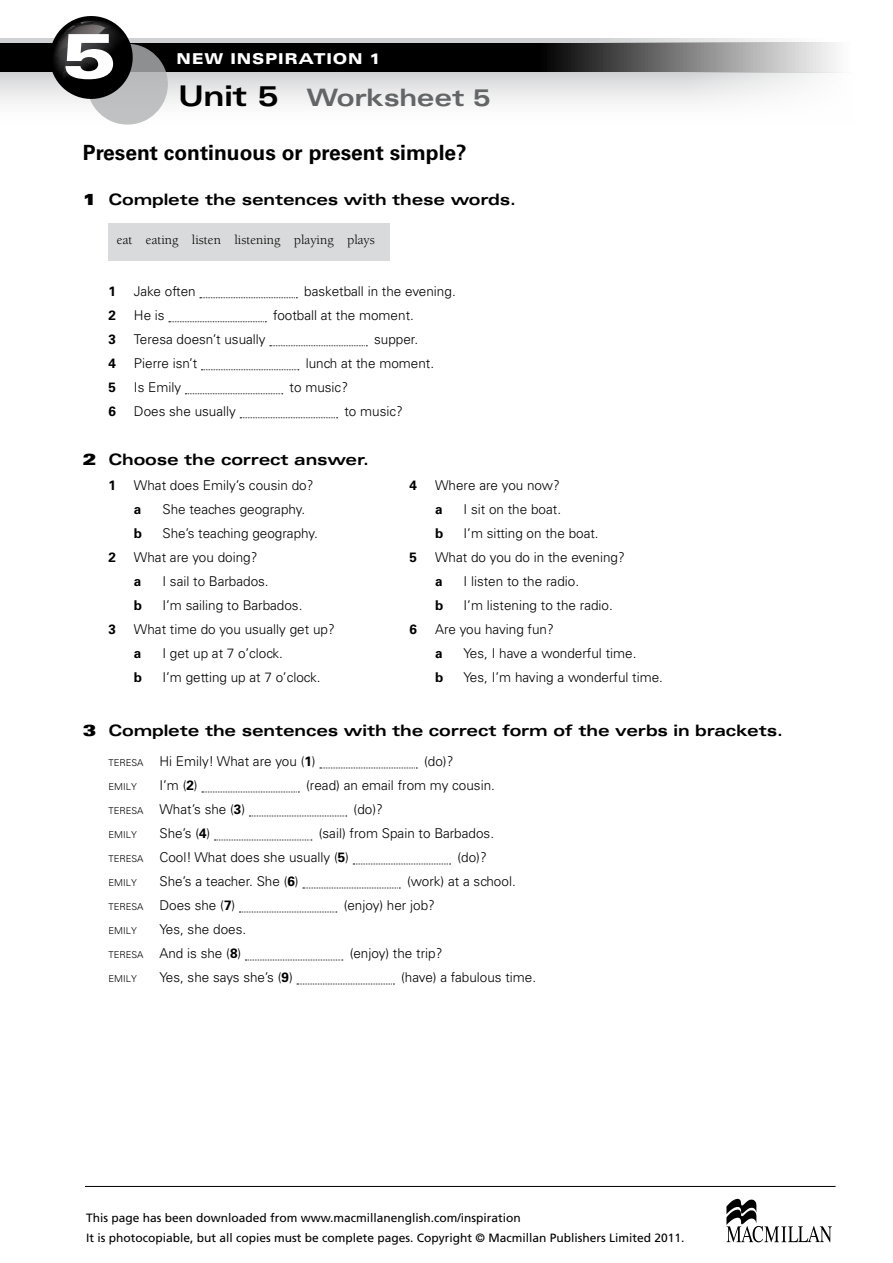
<style>
.page{position:relative;width:893px;height:1263px;background:#fff}
.page>*{position:absolute;margin:0;border:0;box-sizing:border-box;transform-origin:0 0}
.t1{font:900 expanded 63px "Univers LT Std";color:#fff;scale:1.2 1}
.t2{font:700 expanded 24px "Univers LT Std";letter-spacing:-.01em;color:#646567}
.t3{font:700 21px "Univers LT Std";color:#000}
.t4{font:700 expanded 15.75px "Univers LT Std";letter-spacing:-.01em;color:#000}
.t5{font:900 expanded 15px "Univers LT Std";letter-spacing:.05em;color:#fff}
.t6{font:300 13.5px/24px "Univers LT Std";color:#000}
.t7{font:13.5px "Berkeley Std";color:#000}
.t8{font:700 13.5px "Univers LT Std";color:#000}
.t9{font:12px/19.5px "Frutiger LT Std";color:#000}
.t10{font:300 9.45px "Univers LT Std";color:#000}
.s1{font-size:28.5px;color:#000}
.s2{font-family:"Univers LT Std X Black Ex";font-weight:400;font-stretch:normal}
.s3{font-size:9.45px}
.s4{font-weight:700}
</style>
<div class="page">
<svg style="left:0;top:43px;width:841px;height:30px;background:#393a3a"></svg>
<svg style="left:0;top:38px;width:837px;height:5px;background:#d5d6d7"></svg>
<svg style="left:0;top:73px;width:816px;height:37px"></svg>
<svg style="left:87px;top:44px;width:81px;height:81px;background:#b3b5b6"></svg>
<svg style="left:50px;top:16px;width:83px;height:83px;background:#454545"></svg>
<hr style="left:85px;top:1186px;width:751px;height:1px;background:#000">
<svg style="left:726px;top:1199px;width:106px;height:43px"></svg>
<hr style="left:892px;top:43px;width:1px;height:30px;background:#9c9e9f">
<svg style="left:200px;top:297px;width:97px;height:1px"></svg>
<svg style="left:169px;top:321px;width:97px;height:1px"></svg>
<svg style="left:270px;top:345px;width:97px;height:1px"></svg>
<svg style="left:201px;top:369px;width:98px;height:1px"></svg>
<svg style="left:185px;top:393px;width:98px;height:1px"></svg>
<svg style="left:240px;top:417px;width:98px;height:1px"></svg>
<div style="left:108px;top:223px;width:282px;height:37px;background:#d9dadb"></div>
<svg style="left:320px;top:768px;width:97px;height:1px"></svg>
<svg style="left:202px;top:792px;width:97px;height:1px"></svg>
<svg style="left:249px;top:816px;width:98px;height:1px"></svg>
<svg style="left:214px;top:840px;width:98px;height:1px"></svg>
<svg style="left:353px;top:864px;width:98px;height:1px"></svg>
<svg style="left:303px;top:888px;width:97px;height:1px"></svg>
<svg style="left:239px;top:912px;width:98px;height:1px"></svg>
<svg style="left:245px;top:960px;width:98px;height:1px"></svg>
<svg style="left:297px;top:984px;width:97px;height:1px"></svg>
<h1 class="t1" style="left:61px;top:19px;width:48px">5</h1>
<p class="t5" style="left:176px;top:50px;width:206px">NEW INSPIRATION 1</p>
<h2 class="t2" style="left:179px;top:84px;width:314px"><span class="s1">Unit 5</span> Worksheet 5</h2>
<h3 class="t3" style="left:83px;top:140px;width:385px">Present continuous or present simple?</h3>
<p class="t4" style="left:83px;top:191px;width:435px"><span class="s2">1</span> Complete the sentences with these words.</p>
<p class="t7" style="left:117px;top:233px;width:259px">eat eating listen listening playing plays</p>
<p class="t8" style="left:108px;top:283px;width:9px">1</p>
<p class="t6" style="left:134px;top:279px;width:63px">Jake often</p>
<p class="t6" style="left:304px;top:279px;width:153px">basketball in the evening.</p>
<p class="t8" style="left:108px;top:307px;width:9px">2</p>
<p class="t6" style="left:134px;top:303px;width:32px">He is</p>
<p class="t6" style="left:273px;top:303px;width:142px">football at the moment.</p>
<p class="t8" style="left:108px;top:331px;width:9px">3</p>
<p class="t6" style="left:134px;top:327px;width:133px">Teresa doesn’t usually</p>
<p class="t6" style="left:374px;top:327px;width:46px">supper.</p>
<p class="t8" style="left:108px;top:355px;width:9px">4</p>
<p class="t6" style="left:134px;top:351px;width:65px">Pierre isn’t</p>
<p class="t6" style="left:306px;top:351px;width:130px">lunch at the moment.</p>
<p class="t8" style="left:108px;top:379px;width:9px">5</p>
<p class="t6" style="left:134px;top:375px;width:49px">Is Emily</p>
<p class="t6" style="left:290px;top:375px;width:60px">to music?</p>
<p class="t8" style="left:108px;top:403px;width:9px">6</p>
<p class="t6" style="left:134px;top:399px;width:104px">Does she usually</p>
<p class="t6" style="left:344px;top:399px;width:60px">to music?</p>
<p class="t4" style="left:83px;top:450px;width:287px"><span class="s2">2</span> Choose the correct answer.</p>
<p class="t8" style="left:108px;top:478px;width:9px">1</p>
<p class="t6" style="left:134px;top:473px;width:181px">What does Emily’s cousin do?</p>
<p class="t8" style="left:134px;top:502px;width:9px">a</p>
<p class="t6" style="left:162px;top:497px;width:144px">She teaches geography.</p>
<p class="t8" style="left:134px;top:526px;width:10px">b</p>
<p class="t6" style="left:162px;top:521px;width:157px">She’s teaching geography.</p>
<p class="t8" style="left:108px;top:550px;width:9px">2</p>
<p class="t6" style="left:134px;top:545px;width:125px">What are you doing?</p>
<p class="t8" style="left:134px;top:574px;width:9px">a</p>
<p class="t6" style="left:162px;top:569px;width:108px">I sail to Barbados.</p>
<p class="t8" style="left:134px;top:598px;width:10px">b</p>
<p class="t6" style="left:162px;top:593px;width:142px">I’m sailing to Barbados.</p>
<p class="t8" style="left:108px;top:622px;width:9px">3</p>
<p class="t6" style="left:134px;top:617px;width:202px">What time do you usually get up?</p>
<p class="t8" style="left:134px;top:646px;width:9px">a</p>
<p class="t6" style="left:162px;top:641px;width:122px">I get up at 7 o’clock.</p>
<p class="t8" style="left:134px;top:670px;width:10px">b</p>
<p class="t6" style="left:162px;top:665px;width:160px">I’m getting up at 7 o’clock.</p>
<p class="t8" style="left:410px;top:478px;width:9px">4</p>
<p class="t6" style="left:435px;top:473px;width:126px">Where are you now?</p>
<p class="t8" style="left:435px;top:502px;width:9px">a</p>
<p class="t6" style="left:464px;top:497px;width:99px">I sit on the boat.</p>
<p class="t8" style="left:435px;top:526px;width:10px">b</p>
<p class="t6" style="left:464px;top:521px;width:137px">I’m sitting on the boat.</p>
<p class="t8" style="left:410px;top:550px;width:9px">5</p>
<p class="t6" style="left:435px;top:545px;width:191px">What do you do in the evening?</p>
<p class="t8" style="left:435px;top:574px;width:9px">a</p>
<p class="t6" style="left:464px;top:569px;width:117px">I listen to the radio.</p>
<p class="t8" style="left:435px;top:598px;width:10px">b</p>
<p class="t6" style="left:464px;top:593px;width:151px">I’m listening to the radio.</p>
<p class="t8" style="left:410px;top:622px;width:9px">6</p>
<p class="t6" style="left:435px;top:617px;width:120px">Are you having fun?</p>
<p class="t8" style="left:435px;top:646px;width:9px">a</p>
<p class="t6" style="left:464px;top:641px;width:174px">Yes, I have a wonderful time.</p>
<p class="t8" style="left:435px;top:670px;width:10px">b</p>
<p class="t6" style="left:464px;top:665px;width:201px">Yes, I’m having a wonderful time.</p>
<p class="t4" style="left:83px;top:721px;width:701px"><span class="s2">3</span> Complete the sentences with the correct form of the verbs in brackets.</p>
<p class="t6" style="left:108px;top:749px;width:209px"><span class="s3">TERESA</span> Hi Emily! What are you (<span class="s4">1</span>)</p>
<p class="t6" style="left:424px;top:749px;width:31px">(do)?</p>
<p class="t10" style="left:108px;top:781px;width:30px">EMILY</p>
<p class="t6" style="left:159px;top:773px;width:40px">I’m (<span class="s4">2</span>)</p>
<p class="t6" style="left:306px;top:773px;width:190px">(read) an email from my cousin.</p>
<p class="t6" style="left:108px;top:797px;width:138px"><span class="s3">TERESA</span> What’s she (<span class="s4">3</span>)</p>
<p class="t6" style="left:354px;top:797px;width:31px">(do)?</p>
<p class="t10" style="left:108px;top:829px;width:30px">EMILY</p>
<p class="t6" style="left:159px;top:821px;width:52px">She’s (<span class="s4">4</span>)</p>
<p class="t6" style="left:108px;top:821px;width:387px;text-indent:210px">(sail) from Spain to Barbados.<br><span class="s3">TERESA</span> Cool! What does she usually (<span class="s4">5</span>)</p>
<p class="t6" style="left:457px;top:845px;width:31px">(do)?</p>
<p class="t10" style="left:108px;top:877px;width:30px">EMILY</p>
<p class="t6" style="left:159px;top:869px;width:141px">She’s a teacher. She (<span class="s4">6</span>)</p>
<p class="t6" style="left:407px;top:869px;width:110px">(work) at a school.</p>
<p class="t6" style="left:108px;top:893px;width:128px"><span class="s3">TERESA</span> Does she (<span class="s4">7</span>)</p>
<p class="t6" style="left:344px;top:893px;width:93px">(enjoy) her job?</p>
<p class="t10" style="left:108px;top:925px;width:30px">EMILY</p>
<p class="t6" style="left:108px;top:917px;width:139px;text-indent:51px">Yes, she does.<br><span class="s3">TERESA</span> And is she (<span class="s4">8</span>)</p>
<p class="t6" style="left:350px;top:941px;width:94px">(enjoy) the trip?</p>
<p class="t10" style="left:108px;top:973px;width:30px">EMILY</p>
<p class="t6" style="left:159px;top:965px;width:135px">Yes, she says she’s (<span class="s4">9</span>)</p>
<p class="t6" style="left:401px;top:965px;width:136px">(have) a fabulous time.</p>
<p class="t9" style="left:86px;top:1208px;width:600px">This page has been downloaded from www.macmillanenglish.com/inspiration<br>It is photocopiable, but all copies must be complete pages. Copyright © Macmillan Publishers Limited 2011.</p>
</div>
